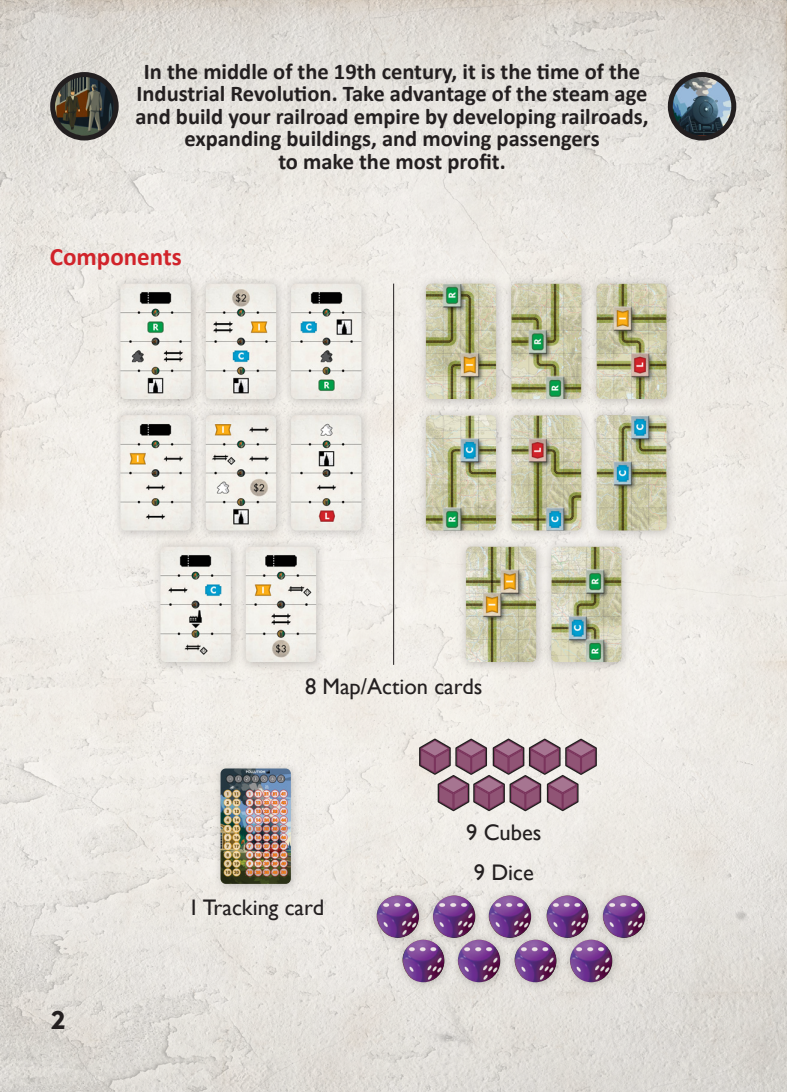
<style>
.page{position:relative;width:787px;height:1092px;background:#fff}
.page>*{position:absolute;margin:0;border:0;box-sizing:border-box;transform-origin:0 0}
.t1{font:700 25px "Calibri";color:#d1232a}
.t2{font:25px "Geometric 415 BT Black A";color:#231f20}
.t3{font:700 22.5px/22.5px "Calibri";color:#231f20;text-align:center}
.t4{font:22.5px "Gill Sans";color:#231f20}
</style>
<div class="page">
<img style="left:0;top:0;width:787px;height:1091px">
<div style="left:595px;top:886px;width:60px;height:62px;background:#231f20;opacity:.25"></div>
<img style="left:602px;top:895px;width:43px;height:42px;border-radius:21px">
<div style="left:394px;top:931px;width:61px;height:61px;background:#231f20;opacity:.25"></div>
<img style="left:402px;top:939px;width:42px;height:43px;border-radius:21px">
<div style="left:538px;top:886px;width:61px;height:61px;background:#231f20;opacity:.25"></div>
<img style="left:546px;top:895px;width:43px;height:42px;border-radius:21px">
<div style="left:506px;top:931px;width:61px;height:61px;background:#231f20;opacity:.25"></div>
<img style="left:514px;top:939px;width:43px;height:43px;border-radius:21px">
<div style="left:562px;top:931px;width:60px;height:61px;background:#231f20;opacity:.25"></div>
<img style="left:570px;top:939px;width:42px;height:43px;border-radius:21px">
<div style="left:450px;top:931px;width:60px;height:61px;background:#231f20;opacity:.25"></div>
<img style="left:458px;top:939px;width:42px;height:43px;border-radius:21px">
<div style="left:425px;top:886px;width:60px;height:62px;background:#231f20;opacity:.25"></div>
<img style="left:433px;top:895px;width:42px;height:42px;border-radius:21px">
<div style="left:481px;top:886px;width:60px;height:61px;background:#231f20;opacity:.25"></div>
<img style="left:488px;top:895px;width:43px;height:42px;border-radius:21px">
<div style="left:369px;top:886px;width:60px;height:61px;background:#231f20;opacity:.25"></div>
<img style="left:376px;top:895px;width:43px;height:42px;border-radius:21px">
<svg style="left:418px;top:737px;width:180px;height:75px"></svg>
<div style="left:283px;top:276px;width:88px;height:133px;background:#231f20;opacity:.25"></div>
<img style="left:291px;top:283px;width:70px;height:116px">
<div style="left:153px;top:538px;width:88px;height:134px;background:#231f20;opacity:.25"></div>
<img style="left:160px;top:546px;width:71px;height:116px">
<div style="left:238px;top:538px;width:88px;height:134px;background:#231f20;opacity:.25"></div>
<img style="left:246px;top:546px;width:70px;height:116px">
<div style="left:198px;top:276px;width:88px;height:133px;background:#231f20;opacity:.25"></div>
<img style="left:206px;top:283px;width:70px;height:116px">
<div style="left:113px;top:407px;width:88px;height:133px;background:#231f20;opacity:.25"></div>
<img style="left:120px;top:415px;width:71px;height:115px">
<div style="left:198px;top:407px;width:88px;height:133px;background:#231f20;opacity:.25"></div>
<img style="left:206px;top:415px;width:70px;height:115px">
<div style="left:213px;top:760px;width:88px;height:133px;background:#231f20;opacity:.25"></div>
<img style="left:220px;top:768px;width:71px;height:115px">
<div style="left:113px;top:276px;width:88px;height:133px;background:#231f20;opacity:.25"></div>
<img style="left:120px;top:283px;width:71px;height:116px">
<div style="left:283px;top:407px;width:88px;height:133px;background:#231f20;opacity:.25"></div>
<img style="left:291px;top:415px;width:70px;height:115px">
<div style="left:588px;top:276px;width:89px;height:133px;background:#231f20;opacity:.25"></div>
<img style="left:596px;top:283px;width:71px;height:116px">
<div style="left:458px;top:538px;width:88px;height:134px;background:#231f20;opacity:.25"></div>
<img style="left:466px;top:546px;width:70px;height:116px">
<div style="left:543px;top:538px;width:88px;height:134px;background:#231f20;opacity:.25"></div>
<img style="left:551px;top:546px;width:70px;height:116px">
<div style="left:503px;top:276px;width:88px;height:133px;background:#231f20;opacity:.25"></div>
<img style="left:511px;top:283px;width:70px;height:116px">
<div style="left:418px;top:407px;width:88px;height:133px;background:#231f20;opacity:.25"></div>
<img style="left:426px;top:415px;width:70px;height:115px">
<div style="left:503px;top:407px;width:88px;height:133px;background:#231f20;opacity:.25"></div>
<img style="left:511px;top:415px;width:70px;height:115px">
<div style="left:418px;top:276px;width:88px;height:133px;background:#231f20;opacity:.25"></div>
<img style="left:426px;top:283px;width:70px;height:116px">
<div style="left:588px;top:407px;width:89px;height:133px;background:#231f20;opacity:.25"></div>
<img style="left:596px;top:415px;width:71px;height:115px">
<hr style="left:393px;top:283px;width:1px;height:381px;background:#231f20">
<img style="left:670px;top:75px;width:63px;height:63px;border-radius:32px">
<div style="left:667px;top:72px;width:69px;height:68px;border:5px solid #231f20;border-radius:50%"></div>
<img style="left:53px;top:75px;width:63px;height:63px;border-radius:32px">
<div style="left:50px;top:72px;width:69px;height:68px;border:5px solid #231f20;border-radius:50%"></div>
<p class="t3" style="left:136px;top:59px;width:512px">In the middle of the 19th century, it is the time of the<br>Industrial Revolution. Take advantage of the steam age</p>
<p class="t3" style="left:135px;top:104px;width:514px">and build your railroad empire by developing railroads,</p>
<p class="t3" style="left:184px;top:127px;width:417px">expanding buildings, and moving passengers</p>
<p class="t3" style="left:278px;top:149px;width:229px">to make the most profit.</p>
<p class="t1" style="left:50px;top:241px;width:133px">Components</p>
<p class="t2" style="left:51px;top:1004px;width:16px">2</p>
<p class="t4" style="left:305px;top:673px;width:179px">8 Map/Action cards</p>
<p class="t4" style="left:188px;top:893px;width:138px">1 Tracking card</p>
<p class="t4" style="left:466px;top:819px;width:77px">9 Cubes</p>
<p class="t4" style="left:474px;top:859px;width:61px">9 Dice</p>
</div>
